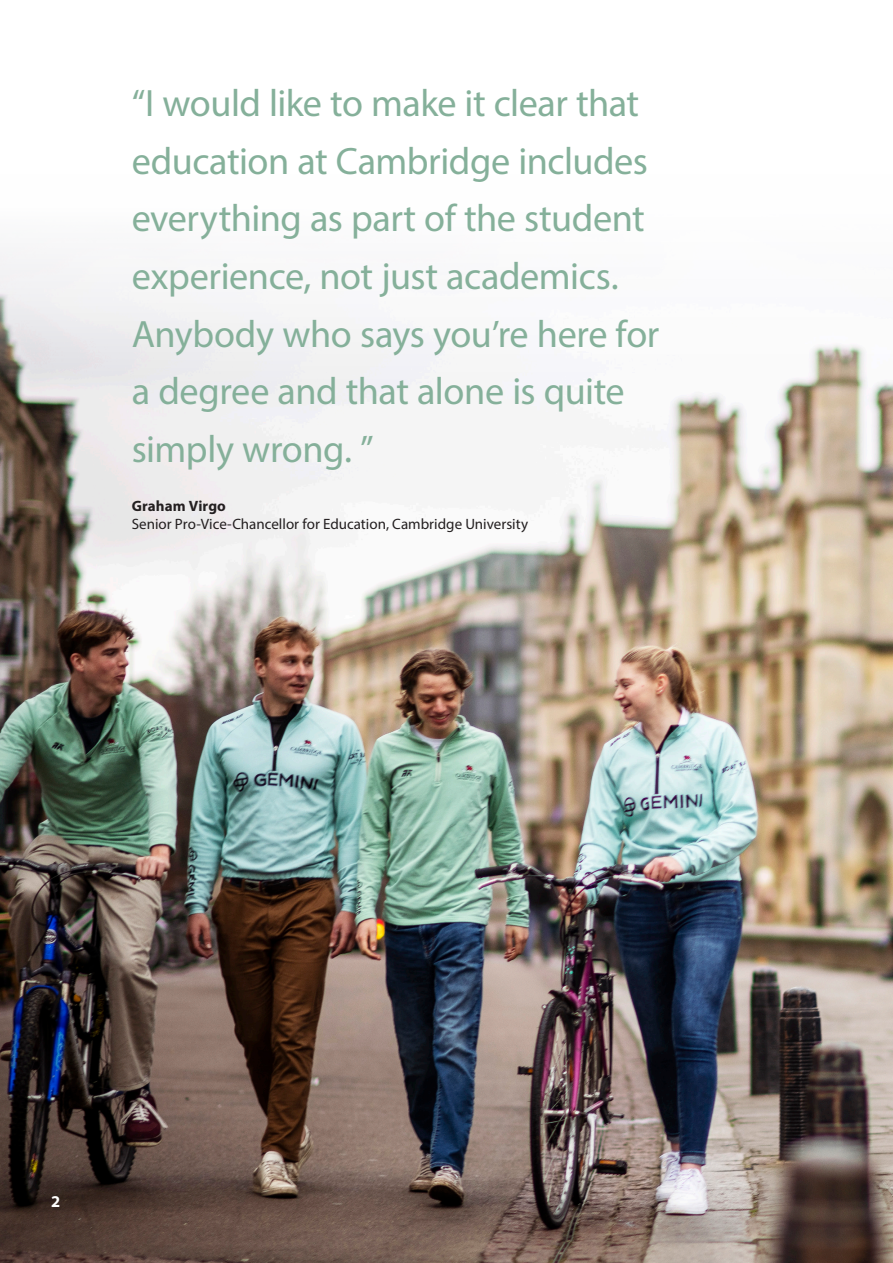
<style>
.page{position:relative;width:893px;height:1263px;background:#fff}
.page>*{position:absolute;margin:0;border:0;box-sizing:border-box;transform-origin:0 0}
.t1{font:38.25px/57.6px "Myriad Pro";letter-spacing:-.01em;color:#85b09a}
.t2{font:700 16.5px "Myriad Pro";color:#fff}
.t3{font:15px/18px "Myriad Pro";color:#231f20}
.s1{font-weight:700}
</style>
<div class="page">
<img style="left:0;top:250px;width:893px;height:1013px">
<p class="t1" style="left:132px;top:74px;width:529px">“I would like to make it clear that education at Cambridge includes everything as part of the student experience, not just academics.<br>Anybody who says you’re here for a degree and that alone is quite simply wrong. ”</p>
<p class="t3" style="left:132px;top:496px;width:398px"><span class="s1">Graham Virgo<br></span>Senior Pro-Vice-Chancellor for Education, Cambridge University</p>
<p class="t2" style="left:51px;top:1191px;width:11px">2</p>
</div>
